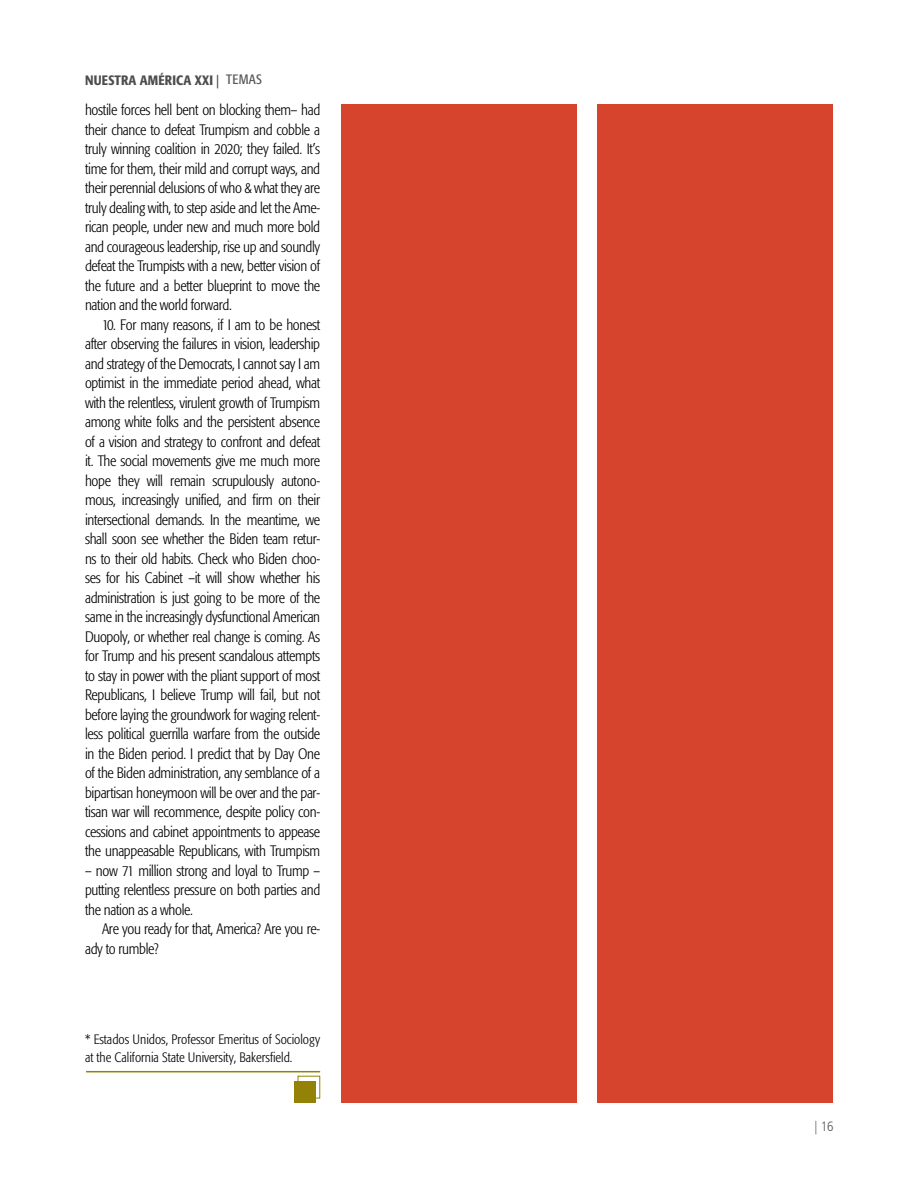
<style>
.page{position:relative;width:918px;height:1188px;background:#fff}
.page>*{position:absolute;margin:0;border:0;box-sizing:border-box;transform-origin:0 0}
.t1{font:300 condensed 15px/19.5px "Formata";letter-spacing:-.02em;color:#000;text-align:justify}
.t2{font:300 condensed 13.5px/18px "Formata";color:#000}
.t3{font:500 condensed 13.5px "Formata";letter-spacing:.02em;color:#4d4d4f}
.t4{font:condensed 13.5px "Formata";letter-spacing:.02em;color:#58595b}
.t5{font:300 condensed 13.5px "Frutiger LT Std";color:#58595b}
.s1{font-weight:400}
</style>
<div class="page">
<div style="left:294px;top:1081px;width:22px;height:22px;background:#938207"></div>
<hr style="left:86px;top:1071px;width:234px;height:1px;background:#938207">
<div style="left:341px;top:104px;width:236px;height:999px;background:#d7442d"></div>
<div style="left:598px;top:104px;width:235px;height:999px;background:#d7442d"></div>
<p class="t3" style="left:85px;top:72px;width:136px">NUESTRA AMÉRICA XXI <span class="s1">|</span></p>
<p class="t4" style="left:226px;top:72px;width:37px">TEMAS</p>
<p class="t1" style="left:85px;top:101px;width:237px">hostile forces hell bent on blocking them– had their chance to defeat Trumpism and cobble a truly winning coalition in 2020; they failed. It’s time for them, their mild and corrupt ways, and their perennial delusions of who &amp; what they are truly dealing with, to step aside and let the Ame&shy;rican people, under new and much more bold and courageous leadership, rise up and soundly defeat the Trumpists with a new, better vision of the future and a better blueprint to move the nation and the world forward.</p>
<p class="t1" style="left:85px;top:315px;width:237px;text-indent:17px">10. For many reasons, if I am to be honest after observing the failures in vision, leadership and strategy of the Democrats, I cannot say I am optimist in the immediate period ahead, what with the relentless, virulent growth of Trumpism among white folks and the persistent absence of a vision and strategy to confront and defeat it. The social movements give me much more hope they will remain scrupulously autono&shy;mous, increasingly unified, and firm on their intersectional demands. In the meantime, we shall soon see whether the Biden team retur&shy;ns to their old habits. Check who Biden choo&shy;ses for his Cabinet –it will show whether his administration is just going to be more of the same in the increasingly dysfunctional American Duopoly, or whether real change is coming. As for Trump and his present scandalous attempts to stay in power with the pliant support of most Republicans, I believe Trump will fail, but not before laying the groundwork for waging relent&shy;less political guerrilla warfare from the outside in the Biden period. I predict that by Day One of the Biden administration, any semblance of a bipartisan honeymoon will be over and the par&shy;tisan war will recommence, despite policy con&shy;cessions and cabinet appointments to appease the unappeasable Republicans, with Trumpism</p>
<p class="t1" style="left:85px;top:861px;width:237px">– now 71 million strong and loyal to Trump – putting relentless pressure on both parties and the nation as a whole.</p>
<p class="t1" style="left:85px;top:920px;width:237px;text-indent:17px">Are you ready for that, America? Are you re&shy;ady to rumble?</p>
<p class="t2" style="left:85px;top:1030px;width:237px">* Estados Unidos, Professor Emeritus of Sociology at the California State University, Bakersfield.</p>
<p class="t5" style="left:815px;top:1118px;width:21px">| 16</p>
</div>
